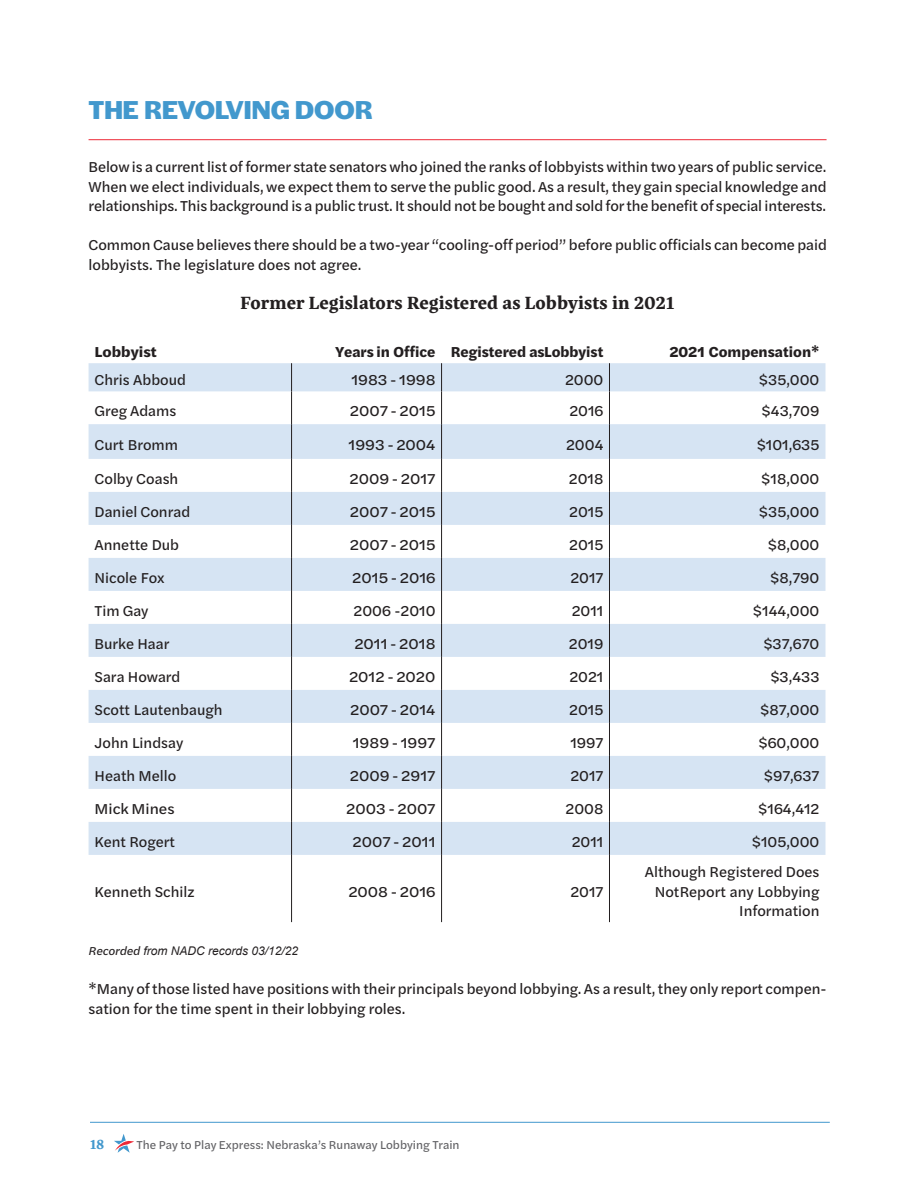
<style>
.page{position:relative;width:918px;height:1188px;background:#fff}
.page>*{position:absolute;margin:0;border:0;box-sizing:border-box;transform-origin:0 0}
.A_head{font:700 27px "Halyard Display";color:#4298cd}
.Chart_-_Figure_Head{font:700 18px "Eskorte Latin";letter-spacing:.005em;color:#231f20}
.body{font:15px/19.5px "Halyard Text";color:#231f20}
.chart_text{font:15px/19.5px "Halyard Text";color:#231f20;text-align:right}
.chart_text-2{font:15px "Halyard Text";color:#231f20;scale:1.05 1}
.chart_text-3{font:700 15px "Halyard Text";color:#231f20}
.chart_text-4{font:700 15px "Halyard Text";color:#231f20;scale:1.05 1}
.t1{font:700 13.5px "Eskorte Latin";color:#4298cd}
.t2{font:12px "Halyard Text";color:#636366}
.chart_foonote{font:italic 12px "Arial";color:#231f20}
.s1{font-family:"Halyard Text"}
</style>
<div class="page">
<hr style="left:90px;top:1122px;width:740px;height:1px;background:#4298cd">
<svg style="left:114px;top:1134px;width:20px;height:19px"></svg>
<hr style="left:89px;top:139px;width:738px;height:1px;background:#ed2836">
<svg style="left:89px;top:363px;width:736px;height:492px;fill:#d6e4f3"></svg>
<svg style="left:291px;top:363px;width:1px;height:28px"></svg>
<svg style="left:441px;top:363px;width:1px;height:28px"></svg>
<svg style="left:609px;top:363px;width:1px;height:28px"></svg>
<hr style="left:291px;top:391px;width:1px;height:33px;background:#231f20">
<hr style="left:441px;top:391px;width:1px;height:33px;background:#231f20">
<hr style="left:609px;top:391px;width:1px;height:33px;background:#231f20">
<hr style="left:291px;top:424px;width:1px;height:35px;background:#231f20">
<hr style="left:441px;top:424px;width:1px;height:35px;background:#231f20">
<hr style="left:609px;top:424px;width:1px;height:35px;background:#231f20">
<hr style="left:291px;top:459px;width:1px;height:33px;background:#231f20">
<hr style="left:441px;top:459px;width:1px;height:33px;background:#231f20">
<hr style="left:609px;top:459px;width:1px;height:33px;background:#231f20">
<hr style="left:291px;top:492px;width:1px;height:33px;background:#231f20">
<hr style="left:441px;top:492px;width:1px;height:33px;background:#231f20">
<hr style="left:609px;top:492px;width:1px;height:33px;background:#231f20">
<hr style="left:291px;top:525px;width:1px;height:33px;background:#231f20">
<hr style="left:441px;top:525px;width:1px;height:33px;background:#231f20">
<hr style="left:609px;top:525px;width:1px;height:33px;background:#231f20">
<hr style="left:291px;top:558px;width:1px;height:33px;background:#231f20">
<hr style="left:441px;top:558px;width:1px;height:33px;background:#231f20">
<hr style="left:609px;top:558px;width:1px;height:33px;background:#231f20">
<hr style="left:291px;top:591px;width:1px;height:33px;background:#231f20">
<hr style="left:441px;top:591px;width:1px;height:33px;background:#231f20">
<hr style="left:609px;top:591px;width:1px;height:33px;background:#231f20">
<hr style="left:291px;top:624px;width:1px;height:33px;background:#231f20">
<hr style="left:441px;top:624px;width:1px;height:33px;background:#231f20">
<hr style="left:609px;top:624px;width:1px;height:33px;background:#231f20">
<hr style="left:291px;top:657px;width:1px;height:33px;background:#231f20">
<hr style="left:441px;top:657px;width:1px;height:33px;background:#231f20">
<hr style="left:609px;top:657px;width:1px;height:33px;background:#231f20">
<hr style="left:291px;top:690px;width:1px;height:33px;background:#231f20">
<hr style="left:441px;top:690px;width:1px;height:33px;background:#231f20">
<hr style="left:609px;top:690px;width:1px;height:33px;background:#231f20">
<hr style="left:291px;top:723px;width:1px;height:33px;background:#231f20">
<hr style="left:441px;top:723px;width:1px;height:33px;background:#231f20">
<hr style="left:609px;top:723px;width:1px;height:33px;background:#231f20">
<hr style="left:291px;top:756px;width:1px;height:33px;background:#231f20">
<hr style="left:441px;top:756px;width:1px;height:33px;background:#231f20">
<hr style="left:609px;top:756px;width:1px;height:33px;background:#231f20">
<hr style="left:291px;top:789px;width:1px;height:33px;background:#231f20">
<hr style="left:441px;top:789px;width:1px;height:33px;background:#231f20">
<hr style="left:609px;top:789px;width:1px;height:33px;background:#231f20">
<hr style="left:291px;top:822px;width:1px;height:33px;background:#231f20">
<hr style="left:441px;top:822px;width:1px;height:33px;background:#231f20">
<hr style="left:609px;top:822px;width:1px;height:33px;background:#231f20">
<hr style="left:291px;top:855px;width:1px;height:67px;background:#231f20">
<hr style="left:441px;top:855px;width:1px;height:67px;background:#231f20">
<hr style="left:609px;top:855px;width:1px;height:67px;background:#231f20">
<p class="A_head" style="left:89px;top:91px;width:286px">THE REVOLVING DOOR</p>
<p class="body" style="left:89px;top:157px;width:740px;text-align:justify">Below is a current list of former state senators who joined the ranks of lobbyists within two years of public service.<br>When we elect individuals, we expect them to serve the public good. As a result, they gain special knowledge and relationships. This background is a public trust. It should not be bought and sold for the benefit of special interests.</p>
<p class="body" style="left:89px;top:235px;width:740px">Common Cause believes there should be a two-year “cooling-off period” before public officials can become paid lobbyists. The legislature does not agree.</p>
<p class="Chart_-_Figure_Head" style="left:241px;top:292px;width:435px">Former Legislators Registered as Lobbyists in 2021</p>
<p class="chart_text-4" style="left:95px;top:341px;width:61px">Lobbyist</p>
<p class="chart_text-3" style="left:335px;top:341px;width:102px">Years in Office</p>
<p class="chart_text-3" style="left:451px;top:341px;width:154px">Registered as Lobbyist</p>
<p class="chart_text-3" style="left:669px;top:341px;width:152px">2021 Compensation*</p>
<p class="chart_text" style="left:95px;top:370px;width:93px">Chris Abboud</p>
<p class="chart_text-2" style="left:351px;top:370px;width:82px">1983 - 1998</p>
<p class="chart_text" style="left:565px;top:370px;width:40px">2000</p>
<p class="chart_text" style="left:759px;top:370px;width:62px">$35,000</p>
<p class="chart_text" style="left:95px;top:400px;width:83px">Greg Adams</p>
<p class="chart_text-2" style="left:350px;top:400px;width:83px">2007 - 2015</p>
<p class="chart_text" style="left:569px;top:400px;width:36px">2016</p>
<p class="chart_text" style="left:762px;top:400px;width:59px">$43,709</p>
<p class="chart_text" style="left:95px;top:434px;width:85px">Curt Bromm</p>
<p class="chart_text-2" style="left:349px;top:434px;width:84px">1993 - 2004</p>
<p class="chart_text" style="left:566px;top:434px;width:39px">2004</p>
<p class="chart_text" style="left:757px;top:434px;width:64px">$101,635</p>
<p class="chart_text" style="left:95px;top:468px;width:85px">Colby Coash</p>
<p class="chart_text-2" style="left:349px;top:468px;width:84px">2009 - 2017</p>
<p class="chart_text" style="left:569px;top:468px;width:36px">2018</p>
<p class="chart_text" style="left:761px;top:468px;width:60px">$18,000</p>
<p class="chart_text" style="left:95px;top:501px;width:97px">Daniel Conrad</p>
<p class="chart_text-2" style="left:350px;top:501px;width:83px">2007 - 2015</p>
<p class="chart_text" style="left:569px;top:501px;width:36px">2015</p>
<p class="chart_text" style="left:759px;top:501px;width:62px">$35,000</p>
<p class="chart_text" style="left:95px;top:534px;width:86px">Annette Dub</p>
<p class="chart_text-2" style="left:350px;top:534px;width:83px">2007 - 2015</p>
<p class="chart_text" style="left:569px;top:534px;width:36px">2015</p>
<p class="chart_text" style="left:768px;top:534px;width:53px">$8,000</p>
<p class="chart_text" style="left:95px;top:567px;width:71px">Nicole Fox</p>
<p class="chart_text-2" style="left:352px;top:567px;width:81px">2015 - 2016</p>
<p class="chart_text" style="left:570px;top:567px;width:35px">2017</p>
<p class="chart_text" style="left:770px;top:567px;width:51px">$8,790</p>
<p class="chart_text" style="left:95px;top:600px;width:55px">Tim Gay</p>
<p class="chart_text" style="left:354px;top:600px;width:83px">2006 -2010</p>
<p class="chart_text" style="left:572px;top:600px;width:33px">2011</p>
<p class="chart_text" style="left:753px;top:600px;width:68px">$144,000</p>
<p class="chart_text" style="left:95px;top:633px;width:76px">Burke Haar</p>
<p class="chart_text-2" style="left:354px;top:633px;width:79px">2011 - 2018</p>
<p class="chart_text" style="left:569px;top:633px;width:36px">2019</p>
<p class="chart_text" style="left:763px;top:633px;width:58px">$37,670</p>
<p class="chart_text" style="left:95px;top:666px;width:87px">Sara Howard</p>
<p class="chart_text-2" style="left:349px;top:666px;width:84px">2012 - 2020</p>
<p class="chart_text" style="left:569px;top:666px;width:36px">2021</p>
<p class="chart_text" style="left:770px;top:666px;width:51px">$3,433</p>
<p class="chart_text" style="left:95px;top:699px;width:130px">Scott Lautenbaugh</p>
<p class="chart_text-2" style="left:350px;top:699px;width:83px">2007 - 2014</p>
<p class="chart_text" style="left:569px;top:699px;width:36px">2015</p>
<p class="chart_text" style="left:760px;top:699px;width:61px">$87,000</p>
<p class="chart_text" style="left:95px;top:732px;width:90px">John Lindsay</p>
<p class="chart_text-2" style="left:353px;top:732px;width:80px">1989 - 1997</p>
<p class="chart_text" style="left:570px;top:732px;width:35px">1997</p>
<p class="chart_text" style="left:758px;top:732px;width:63px">$60,000</p>
<p class="chart_text" style="left:95px;top:765px;width:83px">Heath Mello</p>
<p class="chart_text-2" style="left:350px;top:765px;width:83px">2009 - 2917</p>
<p class="chart_text" style="left:570px;top:765px;width:35px">2017</p>
<p class="chart_text" style="left:764px;top:765px;width:57px">$97,637</p>
<p class="chart_text-2" style="left:95px;top:798px;width:78px">Mick Mines</p>
<p class="chart_text-2" style="left:346px;top:798px;width:86px">2003 - 2007</p>
<p class="chart_text" style="left:566px;top:798px;width:39px">2008</p>
<p class="chart_text" style="left:758px;top:798px;width:63px">$164,412</p>
<p class="chart_text" style="left:95px;top:831px;width:82px">Kent Rogert</p>
<p class="chart_text-2" style="left:353px;top:831px;width:81px">2007 - 2011</p>
<p class="chart_text" style="left:572px;top:831px;width:33px">2011</p>
<p class="chart_text" style="left:752px;top:831px;width:69px">$105,000</p>
<p class="chart_text" style="left:95px;top:881px;width:102px">Kenneth Schilz</p>
<p class="chart_text-2" style="left:348px;top:881px;width:85px">2008 - 2016</p>
<p class="chart_text" style="left:570px;top:881px;width:35px">2017</p>
<p class="chart_text" style="left:645px;top:862px;width:176px">Although Registered Does<br>Not Report any Lobbying<br>Information</p>
<p class="chart_foonote" style="left:89px;top:943px;width:211px"><span class="s1">Recorded</span> from NADC records 03/12/22</p>
<p class="body" style="left:89px;top:979px;width:740px">*Many of those listed have positions with their principals beyond lobbying. As a result, they only report compen&shy;sation for the time spent in their lobbying roles.</p>
<p class="t1" style="left:90px;top:1137px;width:16px">18</p>
<p class="t2" style="left:137px;top:1136px;width:325px">The Pay to Play Express: Nebraska’s Runaway Lobbying Train</p>
</div>
